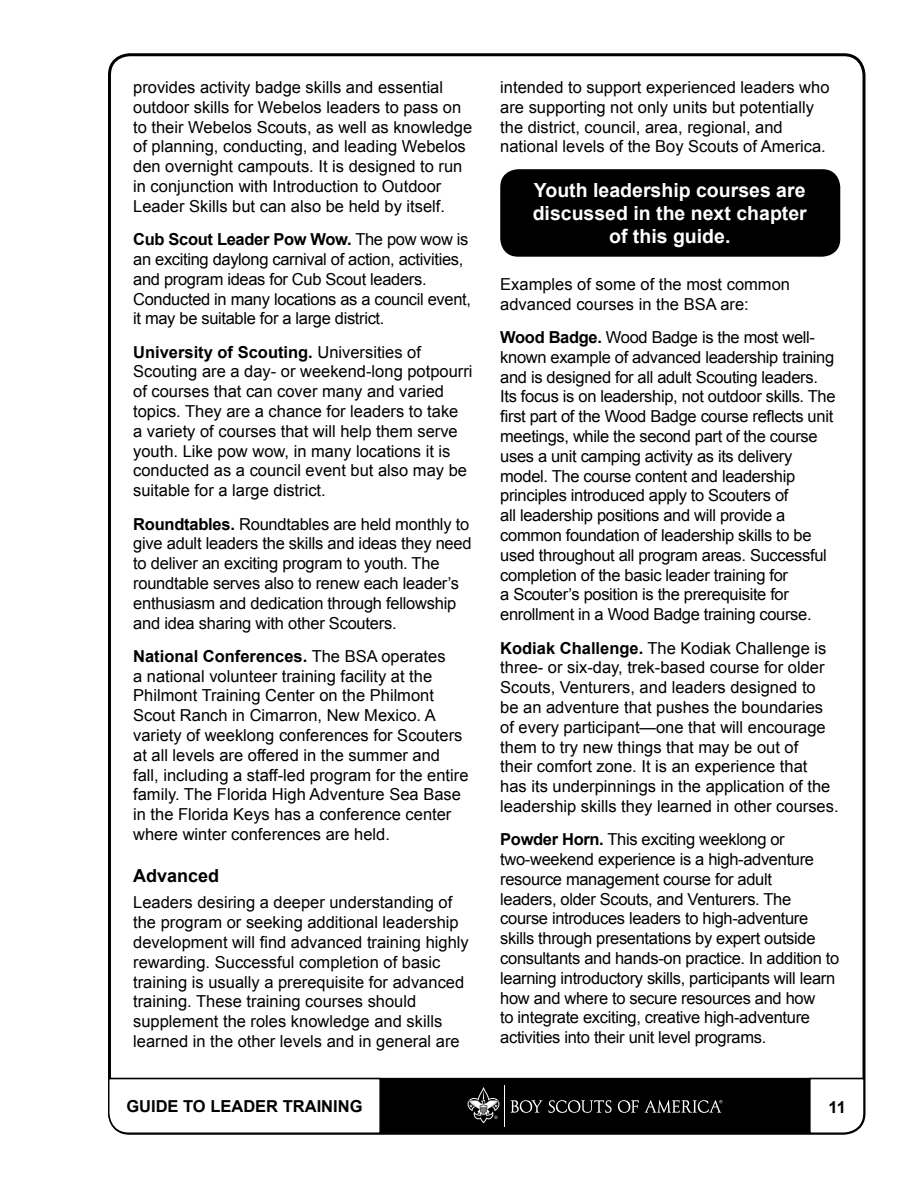
<style>
.page{position:relative;width:918px;height:1188px;background:#fff}
.page>*{position:absolute;margin:0;border:0;box-sizing:border-box;transform-origin:0 0}
.t1{font:700 19.5px/23.4px "Arial";color:#fff;text-align:center}
.t2{font:700 18px "Arial";color:#000}
.t3{font:16.5px/19.8px "Arial";color:#000}
.t4{font:16.5px/19.8px "Arial";letter-spacing:-.02em;color:#000}
.t5{font:700 16.5px "Arial";color:#000}
.s1{font-weight:700}
</style>
<div class="page">
<div style="left:500px;top:169px;width:340px;height:88px;background:#000;border-radius:18px"></div>
<svg style="left:108px;top:1077px;width:758px;height:58px"></svg>
<p class="t3" style="left:133px;top:77px;width:341px">provides activity badge skills and essential outdoor skills for Webelos leaders to pass on to their Webelos Scouts, as well as knowledge of planning, conducting, and leading Webelos den overnight campouts. It is designed to run in conjunction with Introduction to Outdoor Leader Skills but can also be held by itself.</p>
<p class="t4" style="left:133px;top:230px;width:339px"><span class="s1">Cub Scout Leader Pow Wow.</span> The pow wow is an exciting daylong carnival of action, activities, and program ideas for Cub Scout leaders.<br>Conducted in many locations as a council event, it may be suitable for a large district.</p>
<p class="t3" style="left:133px;top:342px;width:341px"><span class="s1">University of Scouting.</span> Universities of Scouting are a day- or weekend-long potpourri of courses that can cover many and varied topics. They are a chance for leaders to take<br>a variety of courses that will help them serve youth. Like pow wow, in many locations it is conducted as a council event but also may be suitable for a large district.</p>
<p class="t3" style="left:133px;top:514px;width:340px"><span class="s1">Roundtables.</span> Roundtables are held monthly to give adult leaders the skills and ideas they need to deliver an exciting program to youth. The roundtable serves also to renew each leader’s enthusiasm and dedication through fellowship and idea sharing with other Scouters.</p>
<p class="t3" style="left:133px;top:646px;width:337px"><span class="s1">National Conferences.</span> The BSA operates<br>a national volunteer training facility at the Philmont Training Center on the Philmont Scout Ranch in Cimarron, New Mexico. A variety of weeklong conferences for Scouters at all levels are offered in the summer and fall, including a staff-led program for the entire family. The Florida High Adventure Sea Base in the Florida Keys has a conference center where winter conferences are held.</p>
<p class="t2" style="left:133px;top:864px;width:88px">Advanced</p>
<p class="t3" style="left:133px;top:893px;width:337px">Leaders desiring a deeper understanding of the program or seeking additional leadership development will find advanced training highly rewarding. Successful completion of basic training is usually a prerequisite for advanced training. These training courses should supplement the roles knowledge and skills learned in the other levels and in general are</p>
<p class="t3" style="left:500px;top:77px;width:331px">intended to support experienced leaders who are supporting not only units but potentially the district, council, area, regional, and national levels of the Boy Scouts of America.</p>
<p class="t1" style="left:533px;top:179px;width:276px">Youth leadership courses are discussed in the next chapter of this guide.</p>
<p class="t3" style="left:500px;top:274px;width:291px">Examples of some of the most common advanced courses in the BSA are:</p>
<p class="t4" style="left:500px;top:328px;width:337px"><span class="s1">Wood Badge.</span> Wood Badge is the most well&shy;known example of advanced leadership training and is designed for all adult Scouting leaders.<br>Its focus is on leadership, not outdoor skills. The first part of the Wood Badge course reflects unit meetings, while the second part of the course uses a unit camping activity as its delivery model. The course content and leadership principles introduced apply to Scouters of<br>all leadership positions and will provide a common foundation of leadership skills to be used throughout all program areas. Successful completion of the basic leader training for<br>a Scouter’s position is the prerequisite for enrollment in a Wood Badge training course.</p>
<p class="t3" style="left:500px;top:638px;width:340px"><span class="s1">Kodiak Challenge.</span> The Kodiak Challenge is three- or six-day, trek-based course for older Scouts, Venturers, and leaders designed to<br>be an adventure that pushes the boundaries of every participant—one that will encourage them to try new things that may be out of<br>their comfort zone. It is an experience that<br>has its underpinnings in the application of the leadership skills they learned in other courses.</p>
<p class="t4" style="left:500px;top:830px;width:341px"><span class="s1">Powder Horn.</span> This exciting weeklong or two-weekend experience is a high-adventure resource management course for adult<br>leaders, older Scouts, and Venturers. The course introduces leaders to high-adventure skills through presentations by expert outside consultants and hands-on practice. In addition to learning introductory skills, participants will learn how and where to secure resources and how<br>to integrate exciting, creative high-adventure activities into their unit level programs.</p>
<p class="t5" style="left:126px;top:1096px;width:235px">guide to leader training</p>
<p class="t5" style="left:829px;top:1096px;width:19px">11</p>
</div>
